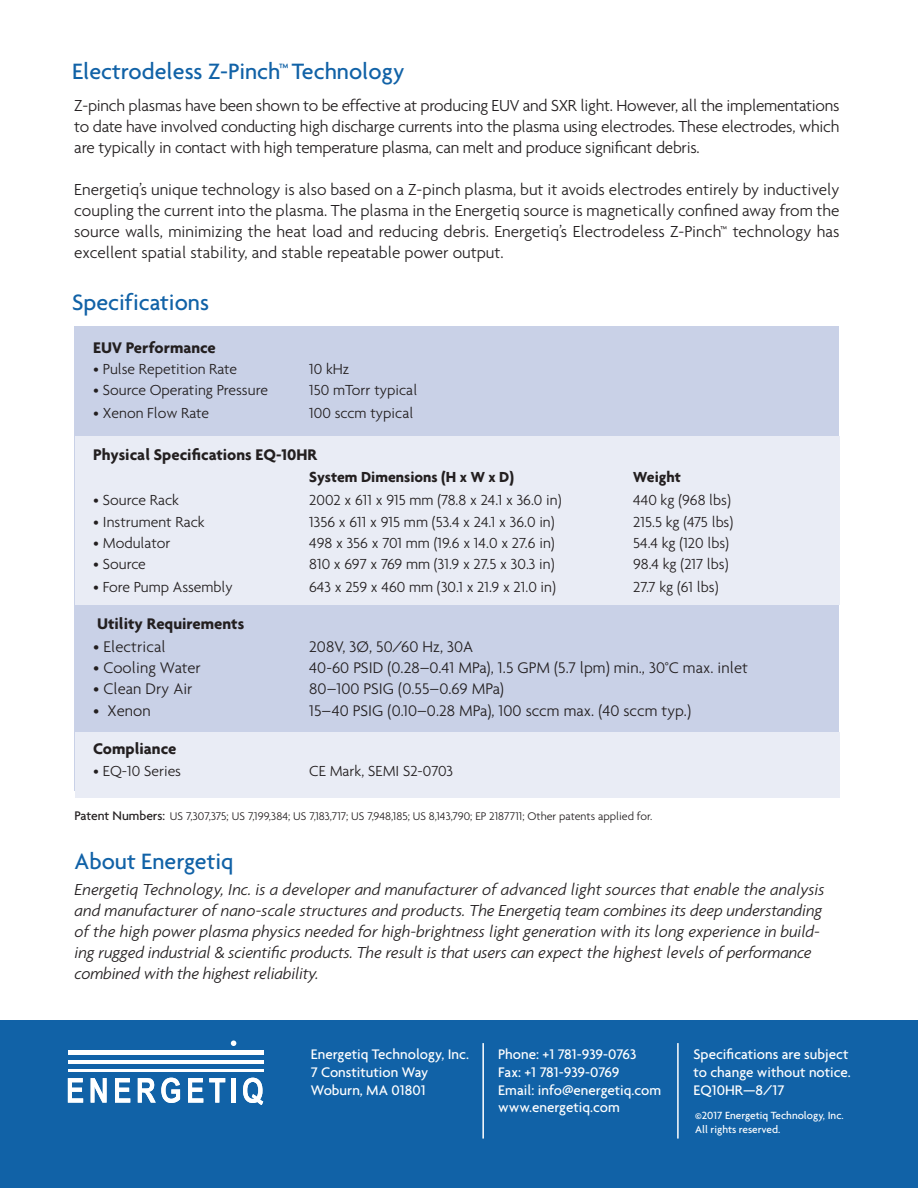
<style>
.page{position:relative;width:918px;height:1188px;background:#fff}
.page>*{position:absolute;margin:0;border:0;box-sizing:border-box;transform-origin:0 0}
.t1{font:500 24px "Agenda";color:#1162a7}
.t2{font:300 17.25px/21px "Agenda";letter-spacing:-.015em;color:#231f20;text-align:justify}
.t3{font:italic 300 17.25px/21px "Agenda";letter-spacing:-.005em;color:#231f20}
.t4{font:300 16.65px "Agenda";letter-spacing:.005em;color:#231f20}
.t5{font:700 16.65px "Agenda";color:#231f20}
.t6{font:300 15.75px "Agenda";color:#231f20}
.t7{font:700 15.75px "Agenda";color:#231f20}
.t8{font:500 15px/18px "Agenda";color:#fff}
.t9{font:300 12px "Agenda";color:#231f20}
.t10{font:500 11.25px/13.5px "Agenda";color:#fff}
.s1{font-weight:500;font-size:13.5px}
</style>
<div class="page">
<div style="left:0;top:1020px;width:918px;height:168px;background:#1162a7"></div>
<svg style="left:231px;top:1040px;width:5px;height:6px"></svg>
<svg style="left:68px;top:1078px;width:15px;height:25px"></svg>
<svg style="left:91px;top:1078px;width:16px;height:25px"></svg>
<svg style="left:115px;top:1078px;width:15px;height:25px"></svg>
<svg style="left:138px;top:1078px;width:42px;height:25px"></svg>
<svg style="left:188px;top:1078px;width:15px;height:25px"></svg>
<svg style="left:209px;top:1078px;width:16px;height:25px"></svg>
<hr style="left:232px;top:1078px;width:4px;height:25px;background:#fff">
<svg style="left:243px;top:1078px;width:20px;height:27px"></svg>
<hr style="left:68px;top:1069px;width:196px;height:3px;background:#fff">
<hr style="left:68px;top:1060px;width:196px;height:4px;background:#fff">
<hr style="left:68px;top:1051px;width:196px;height:4px;background:#fff">
<hr style="left:482px;top:1043px;width:2px;height:96px;background:#fff">
<hr style="left:677px;top:1043px;width:2px;height:96px;background:#fff">
<div style="left:75px;top:326px;width:764px;height:465px;background:#c9d1e7"></div>
<div style="left:75px;top:436px;width:765px;height:169px;background:#e9ecf5"></div>
<div style="left:75px;top:732px;width:765px;height:66px;background:#e9ecf5"></div>
<h1 class="t1" style="left:72px;top:57px;width:334px">Electrodeless Z-Pinch™ Technology</h1>
<p class="t2" style="left:74px;top:95px;width:767px">Z-pinch plasmas have been shown to be effective at producing EUV and SXR light. However, all the implementations to date have involved conducting high discharge currents into the plasma using electrodes. These electrodes, which are typically in contact with high temperature plasma, can melt and produce significant debris.</p>
<p class="t2" style="left:74px;top:179px;width:767px">Energetiq’s unique technology is also based on a Z-pinch plasma, but it avoids electrodes entirely by inductively coupling the current into the plasma. The plasma in the Energetiq source is magnetically confined away from the source walls, minimizing the heat load and reducing debris. Energetiq’s Electrodeless Z-Pinch™ technology has excellent spatial stability, and stable repeatable power output.</p>
<h1 class="t1" style="left:72px;top:288px;width:139px">Specifications</h1>
<p class="t5" style="left:93px;top:338px;width:124px">EUV Performance</p>
<p class="t6" style="left:93px;top:360px;width:145px">• Pulse Repetition Rate</p>
<p class="t6" style="left:309px;top:360px;width:42px">10 kHz</p>
<p class="t6" style="left:93px;top:381px;width:176px">• Source Operating Pressure</p>
<p class="t6" style="left:309px;top:381px;width:110px">150 mTorr typical</p>
<p class="t6" style="left:93px;top:404px;width:117px">• Xenon Flow Rate</p>
<p class="t6" style="left:309px;top:404px;width:106px">100 sccm typical</p>
<p class="t5" style="left:93px;top:444px;width:226px">Physical Specifications EQ-10HR</p>
<p class="t7" style="left:309px;top:468px;width:206px">System Dimensions (H x W x D)</p>
<p class="t7" style="left:633px;top:468px;width:49px">Weight</p>
<p class="t6" style="left:93px;top:491px;width:87px">• Source Rack</p>
<p class="t6" style="left:309px;top:491px;width:254px">2002 x 611 x 915 mm (78.8 x 24.1 x 36.0 in)</p>
<p class="t6" style="left:633px;top:491px;width:99px">440 kg (968 lbs)</p>
<p class="t6" style="left:93px;top:513px;width:113px">• Instrument Rack</p>
<p class="t6" style="left:309px;top:513px;width:247px">1356 x 611 x 915 mm (53.4 x 24.1 x 36.0 in)</p>
<p class="t6" style="left:633px;top:513px;width:102px">215.5 kg (475 lbs)</p>
<p class="t6" style="left:93px;top:534px;width:79px">• Modulator</p>
<p class="t6" style="left:309px;top:534px;width:247px">498 x 356 x 701 mm (19.6 x 14.0 x 27.6 in)</p>
<p class="t6" style="left:633px;top:534px;width:97px">54.4 kg (120 lbs)</p>
<p class="t6" style="left:93px;top:555px;width:54px">• Source</p>
<p class="t6" style="left:309px;top:555px;width:247px">810 x 697 x 769 mm (31.9 x 27.5 x 30.3 in)</p>
<p class="t6" style="left:633px;top:555px;width:97px">98.4 kg (217 lbs)</p>
<p class="t6" style="left:93px;top:578px;width:141px">• Fore Pump Assembly</p>
<p class="t6" style="left:309px;top:578px;width:248px">643 x 259 x 460 mm (30.1 x 21.9 x 21.0 in)</p>
<p class="t6" style="left:633px;top:578px;width:87px">27.7 kg (61 lbs)</p>
<p class="t5" style="left:97px;top:614px;width:149px">Utility Requirements</p>
<p class="t4" style="left:93px;top:637px;width:74px">• Electrical</p>
<p class="t4" style="left:309px;top:637px;width:166px">208V, 3Ø, 50/60 Hz, 30A</p>
<p class="t4" style="left:93px;top:658px;width:109px">• Cooling Water</p>
<p class="t4" style="left:309px;top:658px;width:440px">40-60 PSID (0.28–0.41 MPa), 1.5 GPM (5.7 lpm) min., 30°C max. inlet</p>
<p class="t4" style="left:93px;top:679px;width:101px">• Clean Dry Air</p>
<p class="t4" style="left:309px;top:679px;width:196px">80–100 PSIG (0.55–0.69 MPa)</p>
<p class="t4" style="left:93px;top:701px;width:59px">• Xenon</p>
<p class="t4" style="left:309px;top:701px;width:383px">15–40 PSIG (0.10–0.28 MPa), 100 sccm max. (40 sccm typ.)</p>
<p class="t5" style="left:93px;top:738px;width:85px">Compliance</p>
<p class="t6" style="left:93px;top:762px;width:89px">• EQ-10 Series</p>
<p class="t6" style="left:309px;top:762px;width:145px">CE Mark, SEMI S2-0703</p>
<p class="t9" style="left:75px;top:809px;width:579px"><span class="s1">Patent Numbers:</span> US 7,307,375; US 7,199,384; US 7,183,717; US 7,948,185; US 8,143,790; EP 2187711; Other patents applied for.</p>
<h1 class="t1" style="left:75px;top:847px;width:160px">About Energetiq</h1>
<p class="t3" style="left:75px;top:878px;width:752px">Energetiq Technology, Inc. is a developer and manufacturer of advanced light sources that enable the analysis and manufacturer of nano-scale structures and products. The Energetiq team combines its deep understanding of the high power plasma physics needed for high-brightness light generation with its long experience in build&shy;ing rugged industrial &amp; scientific products. The result is that users can expect the highest levels of performance combined with the highest reliability.</p>
<p class="t8" style="left:311px;top:1045px;width:160px">Energetiq Technology, Inc.<br>7 Constitution Way<br>Woburn, MA 01801</p>
<p class="t8" style="left:693px;top:1045px;width:159px">Specifications are subject to change without notice.<br>EQ10HR—8/17</p>
<p class="t10" style="left:695px;top:1108px;width:150px">©2017 Energetiq Technology, Inc.<br>All rights reserved.</p>
<p class="t8" style="left:498px;top:1045px;width:164px">Phone: +1 781-939-0763<br>Fax: +1 781-939-0769<br>Email: info@energetiq.com</p>
<p class="t8" style="left:498px;top:1097px;width:123px">www.energetiq.com</p>
</div>
